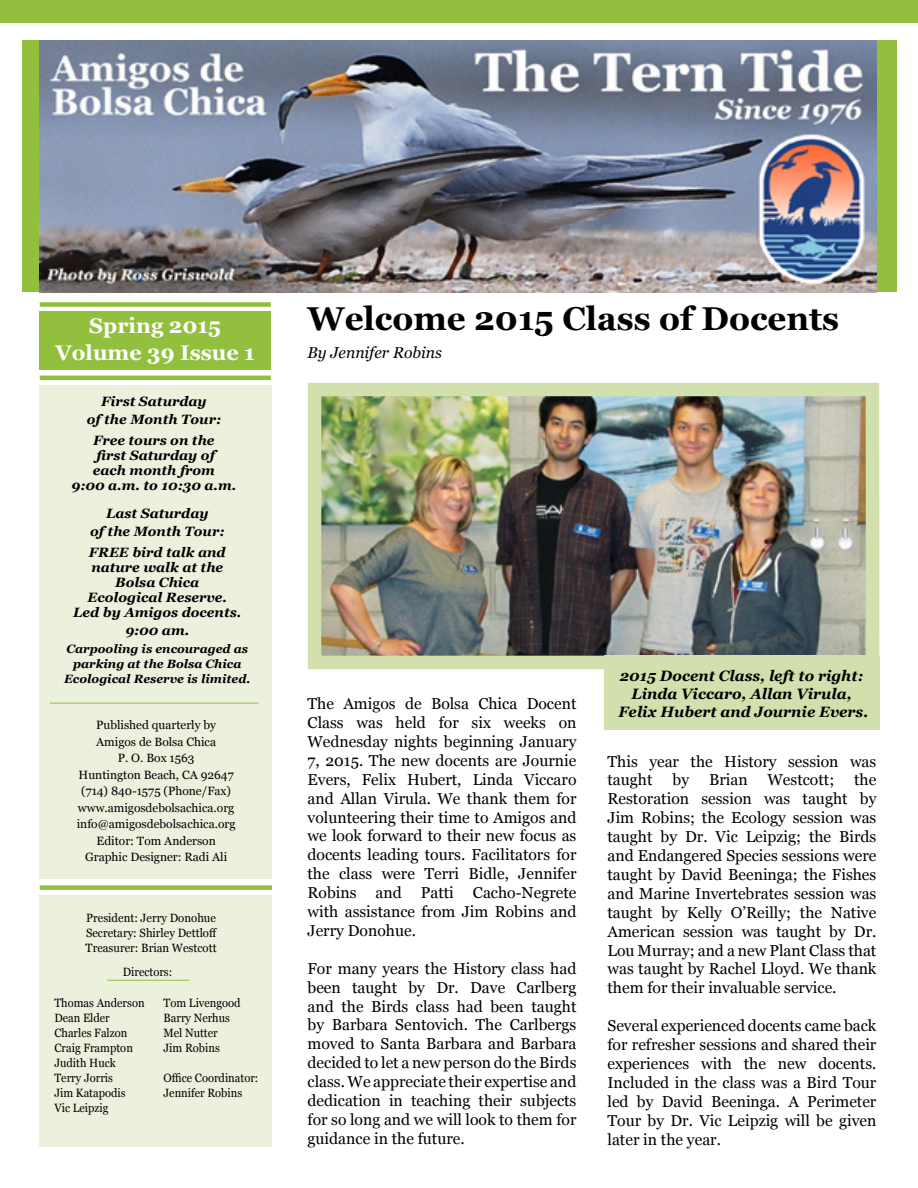
<style>
.page{position:relative;width:918px;height:1188px;background:#fff}
.page>*{position:absolute;margin:0;border:0;box-sizing:border-box;transform-origin:0 0}
.t1{font:700 33px "Georgia";color:#000}
.t2{font:700 21.15px/26.8px "Georgia";color:#fff;text-align:center}
.t3{font:15.75px/18.9px "Georgia";color:#000;text-align:justify}
.t4{font:italic 15.75px "Georgia";color:#000}
.t5{font:italic 700 15px/18px "Georgia";color:#000;text-align:center}
.t6{font:italic 700 13.5px/15px "Georgia";color:#000;text-align:center}
.t7{font:12px/16.5px "Georgia";color:#000;text-align:center}
.t8{font:12px/15px "Georgia";color:#000;scale:.93 1}
.t9{font:italic 700 12px/15px "Georgia";color:#000;text-align:center}
.t10{font:12px/15px "Georgia";color:#000;text-align:justify;scale:.95 1}
</style>
<div class="page">
<div style="left:22px;top:40px;width:874px;height:252px;background:#93bf3e"></div>
<div style="left:0;top:0;width:918px;height:22px;background:#93bf3e"></div>
<div style="left:40px;top:311px;width:231px;height:59px;background:#93bf3e"></div>
<img style="left:39px;top:40px;width:837px;height:252px">
<div style="left:39px;top:386px;width:233px;height:493px;background:#ebf1dd"></div>
<div style="left:40px;top:895px;width:232px;height:251px;background:#ebf1dd"></div>
<div style="left:40px;top:302px;width:231px;height:5px;background:#93bf3e"></div>
<hr style="left:40px;top:376px;width:231px;height:4px;background:#93bf3e">
<div style="left:40px;top:885px;width:232px;height:5px;background:#93bf3e"></div>
<hr style="left:107px;top:980px;width:82px;height:1px;background:#93bf3e">
<hr style="left:50px;top:703px;width:208px;height:1px;background:#93bf3e">
<img style="left:307px;top:382px;width:573px;height:348px">
<div style="left:604px;top:656px;width:275px;height:74px;background:#d1e0ac"></div>
<h2 class="t2" style="left:56px;top:312px;width:201px">Spring 2015<br>Volume 39 Issue 1</h2>
<p class="t6" style="left:87px;top:392px;width:136px;line-height:18px">First Saturday<br>of the Month Tour:</p>
<p class="t6" style="left:72px;top:433px;width:166px">Free tours on the<br>first Saturday of<br>each month from<br>9:00 a.m. to 10:30 a.m.</p>
<p class="t6" style="left:90px;top:504px;width:136px;line-height:18px">Last Saturday<br>of the Month Tour:</p>
<p class="t6" style="left:73px;top:545px;width:170px">FREE bird talk and nature walk at the<br>Bolsa Chica<br>Ecological Reserve.<br>Led by Amigos docents.</p>
<p class="t6" style="left:125px;top:623px;width:65px">9:00 am.</p>
<p class="t9" style="left:64px;top:641px;width:188px">Carpooling is encouraged as parking at the Bolsa Chica<br>Ecological Reserve is limited.</p>
<p class="t7" style="left:77px;top:717px;width:160px">Published quarterly by<br>Amigos de Bolsa Chica<br>P. O. Box 1563<br>Huntington Beach, CA 92647 (714) 840-1575 (Phone/Fax) www.amigosdebolsachica.org info@amigosdebolsachica.org<br>Editor: Tom Anderson<br>Graphic Designer: Radi Ali</p>
<p class="t10" style="left:86px;top:910px;width:140px">President: Jerry Donohue Secretary: Shirley Dettloff Treasurer: Brian Westcott</p>
<p class="t8" style="left:123px;top:965px;width:55px">Directors:</p>
<p class="t8" style="left:54px;top:996px;width:99px">Thomas Anderson<br>Dean Elder<br>Charles Falzon<br>Craig Frampton<br>Judith Huck<br>Terry Jorris<br>Jim Katapodis<br>Vic Leipzig</p>
<p class="t8" style="left:164px;top:996px;width:84px">Tom Livengood<br>Barry Nerhus<br>Mel Nutter<br>Jim Robins</p>
<p class="t8" style="left:164px;top:1071px;width:104px">Office Coordinator:<br>Jennifer Robins</p>
<h1 class="t1" style="left:308px;top:298px;width:533px">Welcome 2015 Class of Docents</h1>
<p class="t4" style="left:308px;top:343px;width:136px">By Jennifer Robins</p>
<p class="t3" style="left:308px;top:695px;width:270px">The Amigos de Bolsa Chica Docent Class was held for six weeks on Wednesday nights beginning January 7, 2015. The new docents are Journie Evers, Felix Hubert, Linda Viccaro and Allan Virula. We thank them for volunteering their time to Amigos and we look forward to their new focus as docents leading tours. Facilitators for the class were Terri Bidle, Jennifer Robins and Patti Cacho-Negrete with assistance from Jim Robins and Jerry Donohue.</p>
<p class="t3" style="left:308px;top:959px;width:270px">For many years the History class had been taught by Dr. Dave Carlberg and the Birds class had been taught by Barbara Sentovich. The Carlbergs moved to Santa Barbara and Barbara decided to let a new person do the Birds class. We appreciate their expertise and dedication in teaching their subjects for so long and we will look to them for guidance in the future.</p>
<p class="t5" style="left:619px;top:666px;width:251px">2015 Docent Class, left to right:<br>Linda Viccaro, Allan Virula,<br>Felix Hubert and Journie Evers.</p>
<p class="t3" style="left:608px;top:752px;width:270px">This year the History session was taught</p>
<p class="t3" style="left:608px;top:771px;width:270px;text-indent:247px">the Restoration session was taught by Jim Robins; the Ecology session was taught by Dr. Vic Leipzig; the Birds and Endangered Species sessions were taught by David Beeninga; the Fishes and Marine Invertebrates session was taught by Kelly O’Reilly; the Native American session was taught by Dr.<br>Lou Murray; and a new Plant Class that was taught by Rachel Lloyd. We thank them for their invaluable service.</p>
<p class="t3" style="left:608px;top:1017px;width:270px">Several experienced docents came back for refresher sessions and shared their experiences with the new docents.<br>Included in the class was a Bird Tour led by David Beeninga. A Perimeter Tour by Dr. Vic Leipzig will be given later in the year.</p>
<p class="t3" style="left:673px;top:771px;width:18px">by</p>
<p class="t3" style="left:709px;top:771px;width:40px">Brian</p>
<p class="t3" style="left:768px;top:771px;width:68px">Westcott;</p>
</div>
